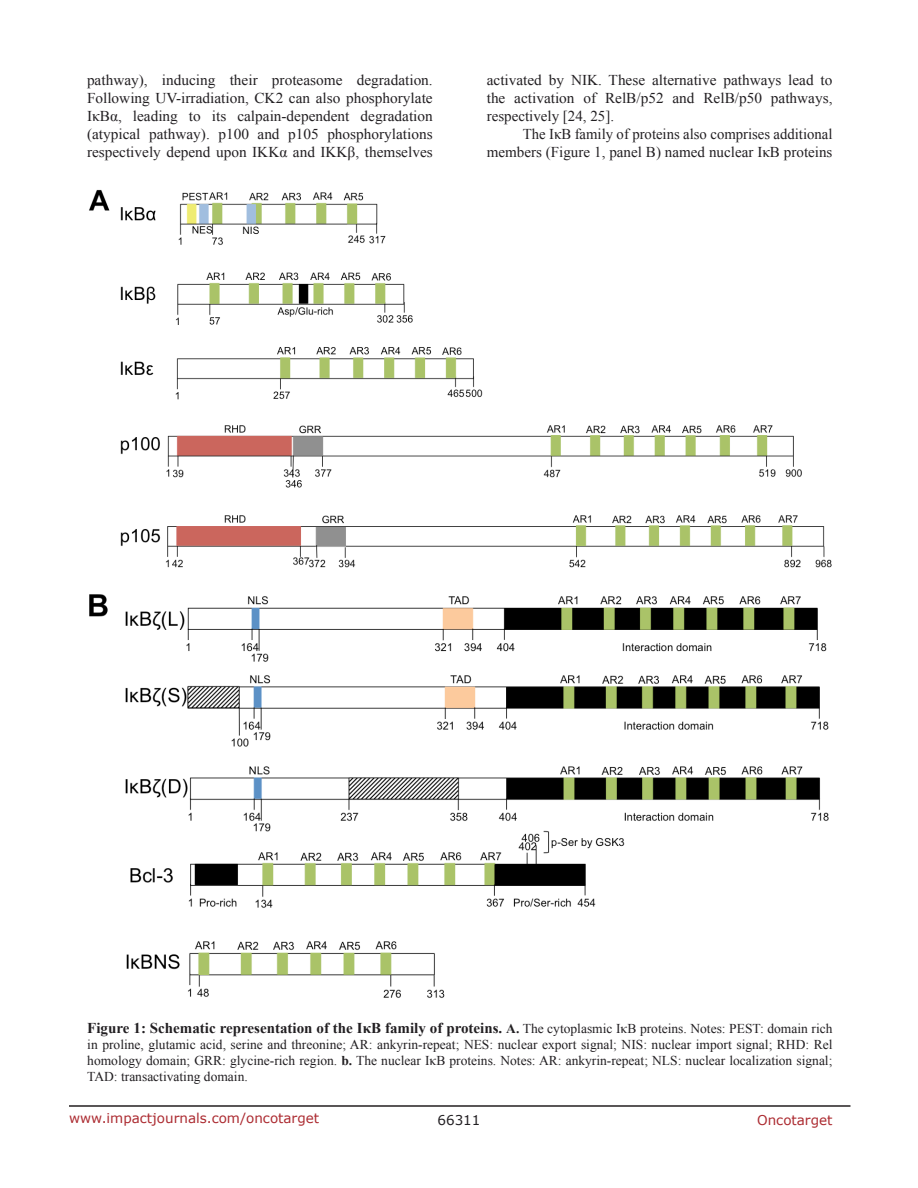
<style>
.page{position:relative;width:918px;height:1188px;background:#fff}
.page>*{position:absolute;margin:0;border:0;box-sizing:border-box;transform-origin:0 0}
.BodyText{font:15px/18px "Times New Roman";color:#221f22;text-align:justify}
.FigureText{font:700 15px "Times New Roman";color:#221f22}
.FigureText-2{font:13.5px/16.2px "Times New Roman";color:#221f22;text-align:justify}
.t1{font:13.5px "Verdana";color:#ac2b31}
.t2{font:13.5px "Verdana";color:#221f22}
.s1{font-size:13.5px}
.s2{font-weight:400;font-size:13.5px}
.s3{font-weight:700}
</style>
<div class="page">
<hr style="left:69px;top:1105px;width:781px;height:2px;background:#231f20">
<img style="left:89px;top:189px;width:743px;height:379px">
<img style="left:89px;top:594px;width:740px;height:404px">
<p class="BodyText" style="left:87px;top:71px;width:347px">pathway), inducing their proteasome degradation.<br>Following UV-irradiation, CK2 can also phosphorylate IκBα, leading to its calpain-dependent degradation (atypical pathway). p100 and p105 phosphorylations respectively depend upon IKKα and IKKβ, themselves</p>
<p class="BodyText" style="left:487px;top:71px;width:347px">activated by NIK. These alternative pathways lead to the activation of RelB/p52 and RelB/p50 pathways, respectively [24, 25].</p>
<p class="BodyText" style="left:487px;top:125px;width:347px;text-align:right">The IκB family of proteins also comprises additional members (Figure 1, panel B) named nuclear IκB proteins</p>
<p class="FigureText" style="left:87px;top:1017px;width:747px">Figure 1: Schematic representation of the IκB family of proteins. <span class="s1">A.</span> <span class="s2">The cytoplasmic IκB proteins. Notes: PEST: domain rich</span></p>
<p class="FigureText-2" style="left:87px;top:1036px;width:747px">in proline, glutamic acid, serine and threonine; AR: ankyrin-repeat; NES: nuclear export signal; NIS: nuclear import signal; RHD: Rel homology domain; GRR: glycine-rich region. <span class="s3">b.</span> The nuclear IκB proteins. Notes: AR: ankyrin-repeat; NLS: nuclear localization signal; TAD: transactivating domain.</p>
<p class="t1" style="left:69px;top:1109px;width:252px">www.impactjournals.com/oncotarget</p>
<p class="t2" style="left:438px;top:1111px;width:44px">66311</p>
<p class="t1" style="left:757px;top:1111px;width:77px">Oncotarget</p>
</div>
